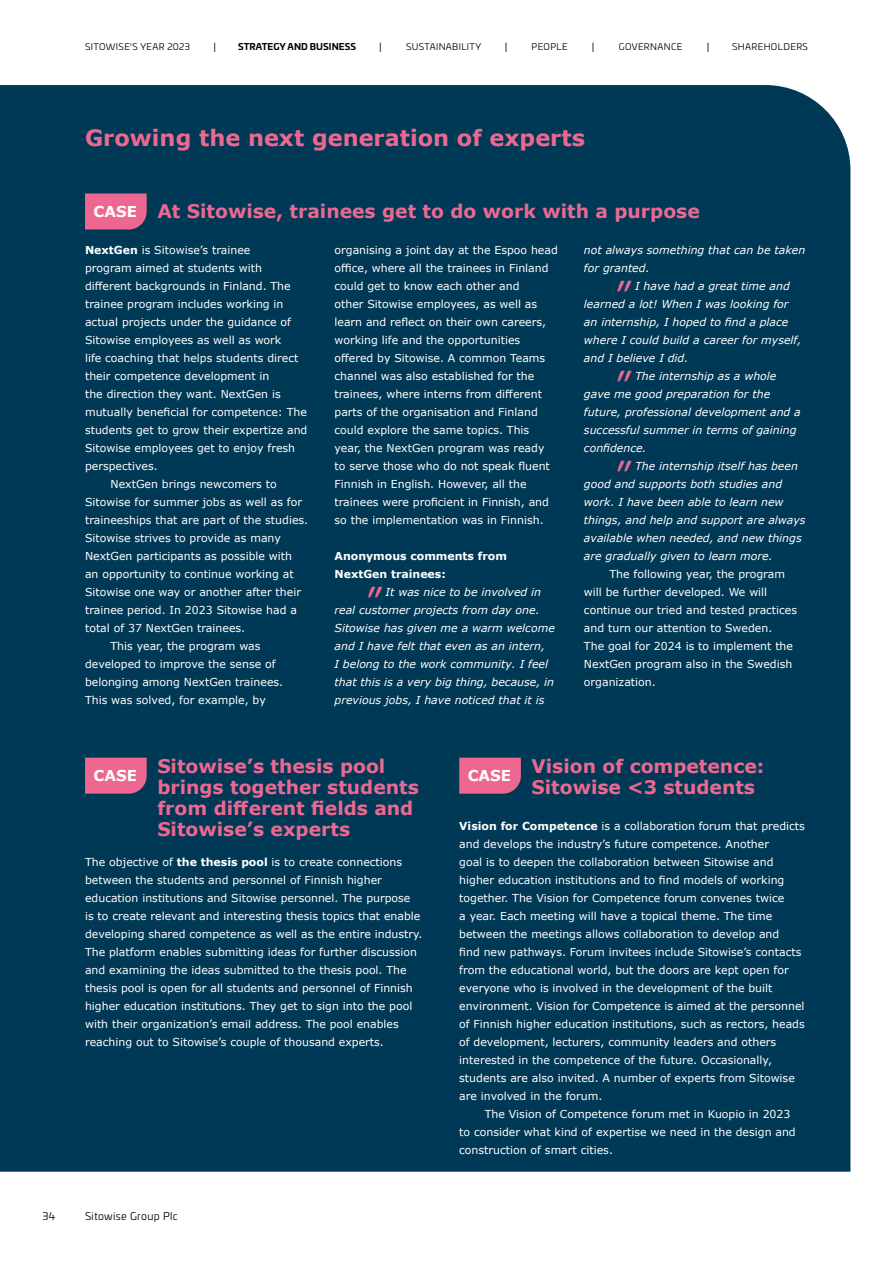
<style>
.page{position:relative;width:893px;height:1263px;background:#fff}
.page>*{position:absolute;margin:0;border:0;box-sizing:border-box;transform-origin:0 0}
.t1{font:italic 36px "Univia Pro";color:#ed6890}
.t2{font:700 22.5px "Verdana";color:#ed6890}
.t3{font:700 18.75px/21px "Verdana";color:#ed6890}
.t4{font:700 15px "Verdana";color:#fff}
.t5{font:10.95px/18px "Verdana";color:#fff}
.t6{font:italic 10.95px/18px "Verdana";color:#fff}
.t7{font:700 10.95px/18px "Verdana";color:#fff}
.t8{font:10.5px "Univia Pro";letter-spacing:.035em;color:#000}
.t9{font:9px "Univia Pro";letter-spacing:.045em;color:#000}
.t10{font:700 9px "Univia Pro";letter-spacing:.01em;color:#000}
.s1{font-weight:700}
</style>
<div class="page">
<div style="left:0;top:85px;width:850px;height:1087px;background:#003956"></div>
<svg style="left:85px;top:193px;width:62px;height:36px;background:#e1658d"></svg>
<svg style="left:459px;top:758px;width:62px;height:36px;background:#e2658d"></svg>
<svg style="left:85px;top:758px;width:62px;height:36px;background:#e1658d"></svg>
<p class="t9" style="left:85px;top:40px;width:106px">SITOWISE'S YEAR 2023</p>
<p class="t8" style="left:213px;top:39px;width:4px">|</p>
<p class="t10" style="left:238px;top:39px;width:119px">STRATEGY AND BUSINESS</p>
<p class="t8" style="left:379px;top:39px;width:4px">|</p>
<p class="t9" style="left:406px;top:40px;width:77px">SUSTAINABILITY</p>
<p class="t8" style="left:505px;top:39px;width:4px">|</p>
<p class="t9" style="left:532px;top:40px;width:37px">PEOPLE</p>
<p class="t8" style="left:592px;top:39px;width:4px">|</p>
<p class="t9" style="left:619px;top:40px;width:65px">GOVERNANCE</p>
<p class="t8" style="left:707px;top:39px;width:4px">|</p>
<p class="t9" style="left:732px;top:40px;width:77px">SHAREHOLDERS</p>
<h2 class="t2" style="left:85px;top:121px;width:501px">Growing the next generation of experts</h2>
<h3 class="t3" style="left:157px;top:200px;width:544px">At Sitowise, trainees get to do work with a purpose</h3>
<p class="t5" style="left:85px;top:240px;width:167px"><span class="s1">NextGen</span> is Sitowise’s trainee</p>
<p class="t5" style="left:85px;top:258px;width:179px">program aimed at students with</p>
<p class="t5" style="left:85px;top:276px;width:207px">different backgrounds in Finland. The</p>
<p class="t5" style="left:85px;top:294px;width:200px">trainee program includes working in</p>
<p class="t5" style="left:85px;top:312px;width:207px">actual projects under the guidance of</p>
<p class="t5" style="left:85px;top:330px;width:198px">Sitowise employees as well as work</p>
<p class="t5" style="left:85px;top:348px;width:215px">life coaching that helps students direct</p>
<p class="t5" style="left:85px;top:366px;width:186px">their competence development in</p>
<p class="t5" style="left:85px;top:384px;width:197px">the direction they want. NextGen is</p>
<p class="t5" style="left:85px;top:402px;width:223px">mutually beneficial for competence: The</p>
<p class="t5" style="left:85px;top:420px;width:224px">students get to grow their expertize and</p>
<p class="t5" style="left:85px;top:438px;width:212px">Sitowise employees get to enjoy fresh</p>
<p class="t5" style="left:85px;top:456px;width:74px">perspectives.</p>
<p class="t5" style="left:111px;top:474px;width:168px">NextGen brings newcomers to</p>
<p class="t5" style="left:85px;top:492px;width:219px">Sitowise for summer jobs as well as for</p>
<p class="t5" style="left:85px;top:510px;width:225px">traineeships that are part of the studies.</p>
<p class="t5" style="left:85px;top:528px;width:197px">Sitowise strives to provide as many</p>
<p class="t5" style="left:85px;top:546px;width:209px">NextGen participants as possible with</p>
<p class="t5" style="left:85px;top:564px;width:210px">an opportunity to continue working at</p>
<p class="t5" style="left:85px;top:582px;width:217px">Sitowise one way or another after their</p>
<p class="t5" style="left:85px;top:601px;width:213px">trainee period. In 2023 Sitowise had a</p>
<p class="t5" style="left:85px;top:619px;width:162px">total of 37 NextGen trainees.</p>
<p class="t5" style="left:111px;top:637px;width:151px">This year, the program was</p>
<p class="t5" style="left:85px;top:655px;width:192px">developed to improve the sense of</p>
<p class="t5" style="left:85px;top:673px;width:200px">belonging among NextGen trainees.</p>
<p class="t5" style="left:85px;top:691px;width:182px">This was solved, for example, by</p>
<h3 class="t4" style="left:94px;top:201px;width:45px">CASE</h3>
<p class="t6" style="left:584px;top:240px;width:223px">not always something that can be taken for granted.</p>
<h1 class="t1" style="left:609px;top:268px;width:29px">"</h1>
<p class="t5" style="left:334px;top:241px;width:225px">organising a joint day at the Espoo head office, where all the trainees in Finland could get to know each other and<br>other Sitowise employees, as well as learn and reflect on their own careers, working life and the opportunities offered by Sitowise. A common Teams channel was also established for the trainees, where interns from different parts of the organisation and Finland could explore the same topics. This year, the NextGen program was ready to serve those who do not speak fluent Finnish in English. However, all the trainees were proficient in Finnish, and so the implementation was in Finnish.</p>
<p class="t7" style="left:334px;top:546px;width:174px">Anonymous comments from<br>NextGen trainees:</p>
<h1 class="t1" style="left:360px;top:574px;width:29px">"</h1>
<p class="t6" style="left:584px;top:276px;width:219px;text-indent:51px">I have had a great time and learned a lot! When I was looking for an internship, I hoped to find a place where I could build a career for myself, and I believe I did.</p>
<h1 class="t1" style="left:609px;top:358px;width:29px">"</h1>
<p class="t6" style="left:584px;top:366px;width:218px;text-indent:51px">The internship as a whole gave me good preparation for the future, professional development and a successful summer in terms of gaining confidence.</p>
<h1 class="t1" style="left:609px;top:448px;width:29px">"</h1>
<p class="t6" style="left:584px;top:456px;width:223px;text-indent:51px">The internship itself has been good and supports both studies and work. I have been able to learn new things, and help and support are always available when needed, and new things are gradually given to learn more.</p>
<p class="t5" style="left:584px;top:564px;width:215px;text-indent:26px">The following year, the program will be further developed. We will continue our tried and tested practices and turn our attention to Sweden.<br>The goal for 2024 is to implement the<br>NextGen program also in the Swedish organization.</p>
<p class="t6" style="left:334px;top:582px;width:222px;text-indent:51px">It was nice to be involved in real customer projects from day one.<br>Sitowise has given me a warm welcome and I have felt that even as an intern,<br>I belong to the work community. I feel that this is a very big thing, because, in previous jobs, I have noticed that it is</p>
<h3 class="t3" style="left:157px;top:755px;width:263px">Sitowise’s thesis pool brings together students from different fields and<br>Sitowise’s experts</h3>
<h3 class="t3" style="left:531px;top:755px;width:234px">Vision of competence:<br>Sitowise &lt;3 students</h3>
<h3 class="t4" style="left:94px;top:765px;width:45px">CASE</h3>
<h3 class="t4" style="left:468px;top:765px;width:45px">CASE</h3>
<p class="t5" style="left:459px;top:817px;width:347px"><span class="s1">Vision for Competence</span> is a collaboration forum that predicts and develops the industry’s future competence. Another<br>goal is to deepen the collaboration between Sitowise and higher education institutions and to find models of working together. The Vision for Competence forum convenes twice<br>a year. Each meeting will have a topical theme. The time between the meetings allows collaboration to develop and<br>find new pathways. Forum invitees include Sitowise’s contacts from the educational world, but the doors are kept open for everyone who is involved in the development of the built environment. Vision for Competence is aimed at the personnel of Finnish higher education institutions, such as rectors, heads of development, lecturers, community leaders and others interested in the competence of the future. Occasionally, students are also invited. A number of experts from Sitowise are involved in the forum.</p>
<p class="t5" style="left:459px;top:1105px;width:338px;text-indent:26px">The Vision of Competence forum met in Kuopio in 2023 to consider what kind of expertise we need in the design and construction of smart cities.</p>
<p class="t5" style="left:85px;top:852px;width:339px">The objective of <span class="s1">the thesis pool</span> is to create connections between the students and personnel of Finnish higher education institutions and Sitowise personnel. The purpose<br>is to create relevant and interesting thesis topics that enable developing shared competence as well as the entire industry.<br>The platform enables submitting ideas for further discussion and examining the ideas submitted to the thesis pool. The thesis pool is open for all students and personnel of Finnish higher education institutions. They get to sign into the pool with their organization’s email address. The pool enables reaching out to Sitowise’s couple of thousand experts.</p>
<p class="t8" style="left:43px;top:1209px;width:15px">34</p>
<p class="t8" style="left:85px;top:1209px;width:94px">Sitowise Group Plc</p>
</div>
